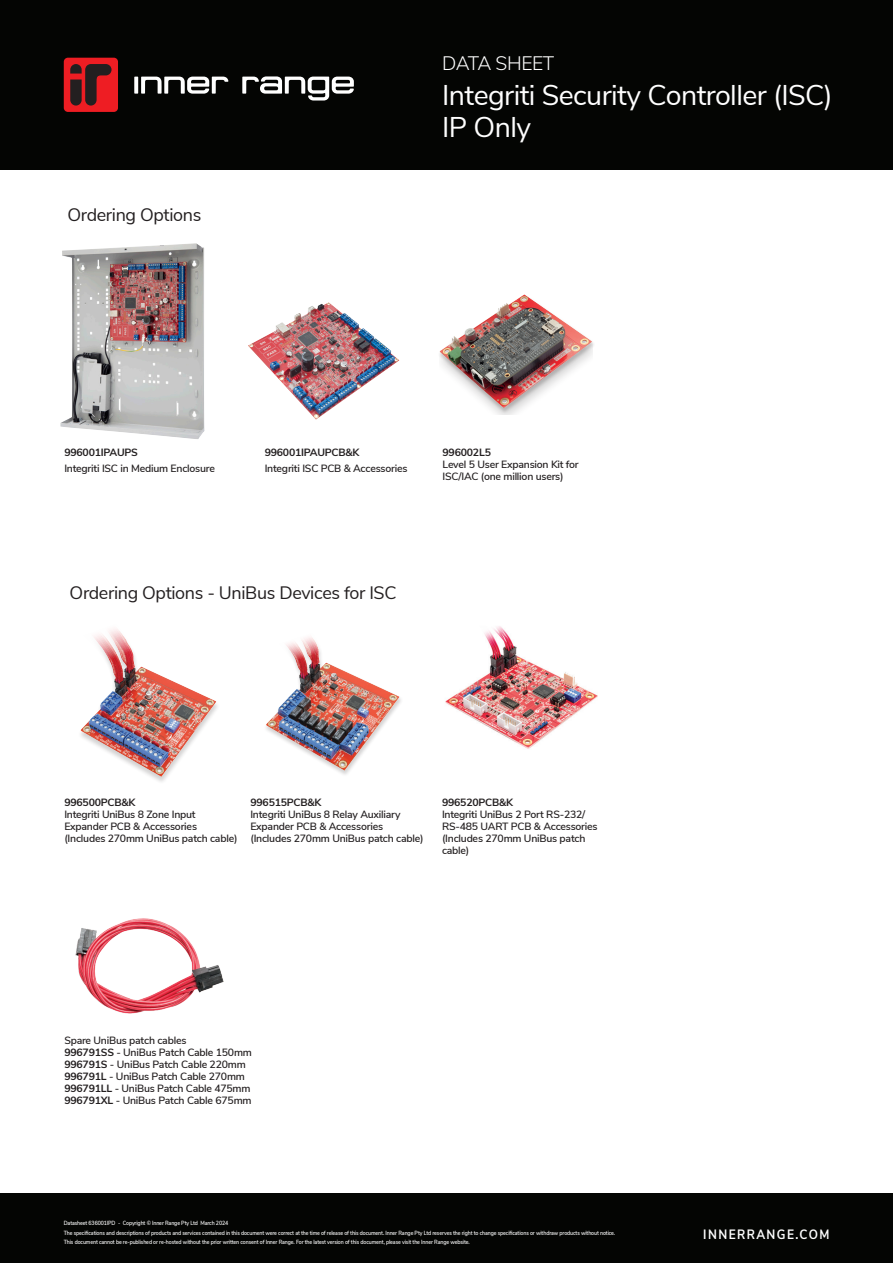
<style>
.page{position:relative;width:893px;height:1263px;background:#fff}
.page>*{position:absolute;margin:0;border:0;box-sizing:border-box;transform-origin:0 0}
.t1{font:28.5px "Nunito Sans";letter-spacing:-.02em;color:#fff}
.t2{font:300 19.5px "Nunito Sans";letter-spacing:-.035em;color:#fff}
.Sub_Heading{font:18px "Nunito Sans";letter-spacing:-.02em;color:#231f20}
.t3{font:700 13.5px "Nunito Sans";letter-spacing:.12em;color:#fff;scale:.88 1}
.Ordering_Option_Body{font:600 10.5px/12px "Nunito Sans";letter-spacing:-.02em;color:#231f20}
.Ordering_Option_Body-2{font:700 10.5px "Nunito Sans";letter-spacing:-.02em;color:#231f20}
.Footer_Text{font:600 6px/9.4px "Nunito Sans";letter-spacing:-.02em;color:#fff;scale:.88 1}
.s1{font-weight:700}
</style>
<div class="page">
<div style="left:0;top:0;width:893px;height:170px;background:#040503"></div>
<div style="left:0;top:1193px;width:893px;height:70px;background:#040503"></div>
<svg style="left:134px;top:77px;width:4px;height:17px"></svg>
<svg style="left:141px;top:77px;width:87px;height:17px"></svg>
<svg style="left:242px;top:76px;width:112px;height:25px"></svg>
<div style="left:64px;top:58px;width:54px;height:54px;background:#ee1d23;border-radius:4px"></div>
<svg style="left:70px;top:64px;width:42px;height:42px"></svg>
<img style="left:60px;top:243px;width:145px;height:196px">
<img style="left:248px;top:302px;width:151px;height:118px">
<img style="left:75px;top:918px;width:149px;height:96px">
<img style="left:80px;top:668px;width:136px;height:109px">
<svg style="left:80px;top:629px;width:65px;height:57px"></svg>
<img style="left:266px;top:668px;width:133px;height:103px">
<svg style="left:266px;top:637px;width:72px;height:36px"></svg>
<img style="left:445px;top:626px;width:153px;height:123px">
<div style="left:440px;top:294px;width:152px;height:121px;background:#231f20;opacity:.2"></div>
<img style="left:439px;top:294px;width:153px;height:114px">
<p class="Sub_Heading" style="left:68px;top:202px;width:135px">Ordering Options</p>
<p class="t2" style="left:442px;top:49px;width:114px">DATA SHEET</p>
<p class="t1" style="left:442px;top:75px;width:392px">Integriti Security Controller (ISC)</p>
<p class="t1" style="left:442px;top:106px;width:90px">IP Only</p>
<p class="Ordering_Option_Body-2" style="left:64px;top:445px;width:75px">996001IPAUPS</p>
<p class="Ordering_Option_Body" style="left:64px;top:462px;width:152px">Integriti ISC in Medium Enclosure</p>
<p class="Ordering_Option_Body-2" style="left:265px;top:445px;width:96px">996001IPAUPCB&amp;K</p>
<p class="Ordering_Option_Body" style="left:265px;top:462px;width:144px">Integriti ISC PCB &amp; Accessories</p>
<p class="Ordering_Option_Body" style="left:443px;top:446px;width:138px"><span class="s1">996002L5<br></span>Level 5 User Expansion Kit for<br>ISC/IAC (one million users)</p>
<p class="Sub_Heading" style="left:70px;top:580px;width:328px">Ordering Options - UniBus Devices for ISC</p>
<p class="Ordering_Option_Body" style="left:64px;top:796px;width:175px"><span class="s1">996500PCB&amp;K<br></span>Integriti UniBus 8 Zone Input<br>Expander PCB &amp; Accessories (Includes 270mm UniBus patch cable)</p>
<p class="Ordering_Option_Body" style="left:250px;top:796px;width:175px"><span class="s1">996515PCB&amp;K<br></span>Integriti UniBus 8 Relay Auxiliary<br>Expander PCB &amp; Accessories (Includes 270mm UniBus patch cable)</p>
<p class="Ordering_Option_Body" style="left:442px;top:796px;width:157px"><span class="s1">996520PCB&amp;K<br></span>Integriti UniBus 2 Port RS-232/<br>RS-485 UART PCB &amp; Accessories (Includes 270mm UniBus patch cable)</p>
<p class="Ordering_Option_Body" style="left:64px;top:1034px;width:189px">Spare UniBus patch cables<br><span class="s1">996791SS</span> - UniBus Patch Cable 150mm <span class="s1">996791S</span> - UniBus Patch Cable 220mm <span class="s1">996791L</span> - UniBus Patch Cable 270mm <span class="s1">996791LL</span> - UniBus Patch Cable 475mm <span class="s1">996791XL</span> - UniBus Patch Cable 675mm</p>
<p class="Footer_Text" style="left:64px;top:1217px;width:188px">Datasheet 636001IPD - Copyright © Inner Range Pty Ltd March 2024</p>
<p class="Footer_Text" style="left:64px;top:1227px;width:628px">The specifications and descriptions of products and services contained in this document were correct at the time of release of this document. Inner Range Pty Ltd reserves the right to change specifications or withdraw products without notice.<br>This document cannot be re-published or re-hosted without the prior written consent of Inner Range. For the latest version of this document, please visit the Inner Range website.</p>
<p class="t3" style="left:703px;top:1224px;width:145px">INNERRANGE.COM</p>
</div>
